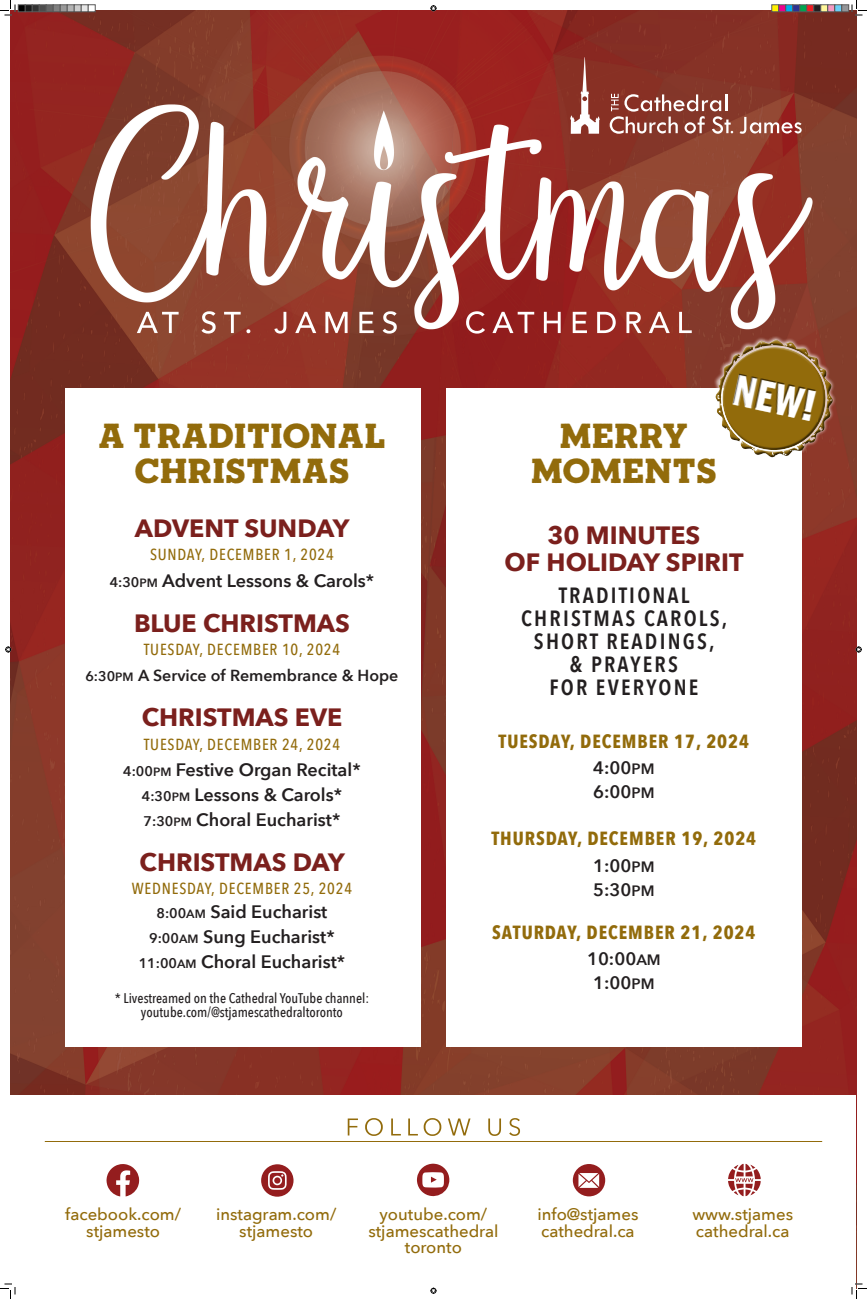
<style>
.page{position:relative;width:867px;height:1299px;background:#fff}
.page>*{position:absolute;margin:0;border:0;box-sizing:border-box;transform-origin:0 0}
.t1{font:900 41px "Benton Sans Comp";color:#fff}
.t2{font:900 33px/35px "Sonder Slab";color:#926b0b;text-align:center}
.t3{font:700 25px/27px "Avenir Next";color:#7b201d;text-align:center}
.t4{font:600 22px/23px "Avenir Next Condensed";letter-spacing:.1em;color:#231f20;text-align:center}
.t5{font:700 19px "Avenir Next Condensed";letter-spacing:.05em;color:#926b0b}
.t6{font:600 18px/25px "Avenir Next";color:#231f20;text-align:center}
.t7{font:500 16.7px/17.1px "Avenir Next";color:#926b0b;text-align:center}
.t8{font:500 16px "Avenir Next Condensed";letter-spacing:.05em;color:#926b0b}
.t9{font:600 16px "Avenir Next";color:#231f20}
.t10{font:500 14px/14px "Avenir Next Condensed";color:#231f20;text-align:center}
.s1{font-size:14px}
.s2{font-size:12px}
.s3{font-size:15px}
</style>
<div class="page">
<img style="left:10px;top:10px;width:846px;height:1085px">
<svg style="left:348px;top:1118px;width:172px;height:18px"></svg>
<svg style="left:728px;top:1164px;width:33px;height:32px"></svg>
<svg style="left:107px;top:1164px;width:32px;height:32px"></svg>
<svg style="left:261px;top:1164px;width:33px;height:33px"></svg>
<div style="left:274px;top:1177px;width:6px;height:7px;background:#941d1e;border-radius:50%"></div>
<svg style="left:417px;top:1164px;width:32px;height:33px"></svg>
<svg style="left:573px;top:1164px;width:32px;height:32px"></svg>
<hr style="left:45px;top:1141px;width:777px;height:1px;background:#926b0b">
<svg style="left:137px;top:311px;width:555px;height:23px"></svg>
<div style="left:65px;top:388px;width:356px;height:659px;background:#fff"></div>
<div style="left:446px;top:388px;width:356px;height:659px;background:#fff"></div>
<svg style="left:570px;top:57px;width:30px;height:77px"></svg>
<svg style="left:610px;top:94px;width:123px;height:40px;background:#a3655b"></svg>
<svg style="left:740px;top:117px;width:62px;height:17px"></svg>
<svg style="left:709px;top:333px;width:130px;height:131px;background:#9f7641"></svg>
<svg style="left:0;top:0;width:16px;height:16px"></svg>
<svg style="left:0;top:1284px;width:16px;height:15px"></svg>
<svg style="left:852px;top:0;width:15px;height:16px"></svg>
<svg style="left:852px;top:1284px;width:15px;height:15px"></svg>
<svg style="left:430px;top:5px;width:6px;height:6px"></svg>
<svg style="left:430px;top:1288px;width:6px;height:6px"></svg>
<svg style="left:5px;top:646px;width:6px;height:6px"></svg>
<svg style="left:856px;top:646px;width:6px;height:6px"></svg>
<div style="left:18px;top:5px;width:7px;height:7px;background:#000"></div>
<div style="left:18px;top:4px;width:8px;height:8px;border:1px solid #595959"></div>
<div style="left:25px;top:5px;width:7px;height:7px;background:#1a1a1a"></div>
<div style="left:25px;top:4px;width:7px;height:8px;border:1px solid #595959"></div>
<div style="left:32px;top:5px;width:7px;height:7px;background:#333"></div>
<div style="left:32px;top:4px;width:8px;height:8px;border:1px solid #595959"></div>
<div style="left:39px;top:5px;width:7px;height:7px;background:#4d4d4d"></div>
<div style="left:39px;top:4px;width:7px;height:8px;border:1px solid #595959"></div>
<div style="left:46px;top:5px;width:7px;height:7px;background:#666"></div>
<div style="left:46px;top:4px;width:8px;height:8px;border:1px solid #595959"></div>
<div style="left:53px;top:5px;width:7px;height:7px;background:#808080"></div>
<div style="left:53px;top:4px;width:7px;height:8px;border:1px solid #595959"></div>
<div style="left:60px;top:5px;width:7px;height:7px;background:#999"></div>
<div style="left:60px;top:4px;width:8px;height:8px;border:1px solid #595959"></div>
<div style="left:67px;top:5px;width:7px;height:7px;background:#b3b3b3"></div>
<div style="left:67px;top:4px;width:7px;height:8px;border:1px solid #595959"></div>
<div style="left:74px;top:5px;width:7px;height:7px;background:#ccc"></div>
<div style="left:74px;top:4px;width:8px;height:8px;border:1px solid #595959"></div>
<div style="left:81px;top:5px;width:7px;height:7px;background:#e6e6e6"></div>
<div style="left:81px;top:4px;width:7px;height:8px;border:1px solid #595959"></div>
<div style="left:88px;top:4px;width:8px;height:8px;border:1px solid #595959"></div>
<div style="left:772px;top:5px;width:7px;height:7px;background:#fff101"></div>
<div style="left:772px;top:4px;width:7px;height:8px;border:1px solid #595959"></div>
<div style="left:779px;top:5px;width:7px;height:7px;background:#ed028c"></div>
<div style="left:778px;top:4px;width:8px;height:8px;border:1px solid #595959"></div>
<div style="left:786px;top:5px;width:7px;height:7px;background:#00aeef"></div>
<div style="left:786px;top:4px;width:7px;height:8px;border:1px solid #595959"></div>
<div style="left:793px;top:5px;width:7px;height:7px;background:#2e3092"></div>
<div style="left:792px;top:4px;width:8px;height:8px;border:1px solid #595959"></div>
<div style="left:800px;top:5px;width:7px;height:7px;background:#00a54f"></div>
<div style="left:800px;top:4px;width:7px;height:8px;border:1px solid #595959"></div>
<div style="left:807px;top:5px;width:7px;height:7px;background:#ee1d23"></div>
<div style="left:806px;top:4px;width:8px;height:8px;border:1px solid #595959"></div>
<div style="left:814px;top:5px;width:7px;height:7px;background:#231f20"></div>
<div style="left:814px;top:4px;width:7px;height:8px;border:1px solid #595959"></div>
<div style="left:821px;top:5px;width:7px;height:7px;background:#fff79a"></div>
<div style="left:820px;top:4px;width:8px;height:8px;border:1px solid #595959"></div>
<div style="left:828px;top:5px;width:7px;height:7px;background:#f499c2"></div>
<div style="left:828px;top:4px;width:7px;height:8px;border:1px solid #595959"></div>
<div style="left:835px;top:5px;width:7px;height:7px;background:#6bcff6"></div>
<div style="left:834px;top:4px;width:8px;height:8px;border:1px solid #595959"></div>
<div style="left:842px;top:5px;width:7px;height:7px;background:#939598"></div>
<div style="left:842px;top:4px;width:7px;height:8px;border:1px solid #595959"></div>
<h1 class="t1" style="left:740px;top:366px;width:83px;rotate:12deg">NEW!</h1>
<h2 class="t2" style="left:98px;top:420px;width:289px">A TRADITIONAL<br>CHRISTMAS</h2>
<h2 class="t2" style="left:531px;top:420px;width:188px">MERRY<br>MOMENTS</h2>
<h3 class="t3" style="left:135px;top:514px;width:216px">ADVENT SUNDAY</h3>
<p class="t8" style="left:150px;top:545px;width:185px">SUNDAY, DECEMBER 1, 2024</p>
<p class="t6" style="left:110px;top:567px;width:266px"><span class="s1">4:30</span><span class="s2">PM</span> Advent Lessons &amp; Carols*</p>
<h3 class="t3" style="left:134px;top:609px;width:217px">BLUE CHRISTMAS</h3>
<p class="t8" style="left:144px;top:640px;width:198px">TUESDAY, DECEMBER 10, 2024</p>
<p class="t9" style="left:85px;top:662px;width:315px"><span class="s1">6:30</span><span class="s2">PM</span> A Service of Remembrance &amp; Hope</p>
<h3 class="t3" style="left:142px;top:704px;width:202px">CHRISTMAS EVE</h3>
<p class="t8" style="left:144px;top:735px;width:198px">TUESDAY, DECEMBER 24, 2024</p>
<p class="t6" style="left:123px;top:757px;width:239px"><span class="s1">4:00</span><span class="s2">PM</span> Festive Organ Recital*<br><span class="s1">4:30</span><span class="s2">PM</span> Lessons &amp; Carols*<br><span class="s1">7:30</span><span class="s2">PM</span> Choral Eucharist*</p>
<h3 class="t3" style="left:140px;top:849px;width:207px">CHRISTMAS DAY</h3>
<p class="t8" style="left:132px;top:879px;width:222px">WEDNESDAY, DECEMBER 25, 2024</p>
<p class="t6" style="left:139px;top:899px;width:208px"><span class="s1">8:00</span><span class="s2">AM</span> Said Eucharist<br><span class="s1">9:00</span><span class="s2">AM</span> Sung Eucharist*<br><span class="s1">11:00</span><span class="s2">AM</span> Choral Eucharist*</p>
<p class="t10" style="left:115px;top:991px;width:256px">* Livestreamed on the Cathedral YouTube channel: youtube.com/@stjamescathedraltoronto</p>
<h3 class="t3" style="left:505px;top:521px;width:241px">30 MINUTES<br>OF HOLIDAY SPIRIT</h3>
<p class="t4" style="left:521px;top:583px;width:208px">TRADITIONAL<br>CHRISTMAS CAROLS,<br>SHORT READINGS,<br>&amp; PRAYERS<br>FOR EVERYONE</p>
<p class="t5" style="left:499px;top:729px;width:252px">TUESDAY, DECEMBER 17, 2024</p>
<p class="t6" style="left:593px;top:755px;width:63px;line-height:24px;text-align:left">4:00<span class="s3">PM<br></span>6:00<span class="s3">PM</span></p>
<p class="t5" style="left:491px;top:827px;width:266px">THURSDAY, DECEMBER 19, 2024</p>
<p class="t6" style="left:593px;top:853px;width:63px;line-height:24px;text-align:left">1:00<span class="s3">PM<br></span>5:30<span class="s3">PM</span></p>
<p class="t5" style="left:492px;top:921px;width:265px">SATURDAY, DECEMBER 21, 2024</p>
<p class="t6" style="left:587px;top:947px;width:75px;line-height:24px">10:00<span class="s3">AM<br></span>1:00<span class="s3">PM</span></p>
<p class="t7" style="left:216px;top:1205px;width:122px">instagram.com/ stjamesto</p>
<p class="t7" style="left:537px;top:1205px;width:102px;text-align:left">info@stjames cathedral.ca</p>
<p class="t7" style="left:65px;top:1205px;width:117px">facebook.com/ stjamesto</p>
<p class="t7" style="left:692px;top:1205px;width:102px;text-align:left">www.stjames cathedral.ca</p>
<p class="t7" style="left:368px;top:1205px;width:132px;line-height:16.5px">youtube.com/ stjamescathedral toronto</p>
</div>
